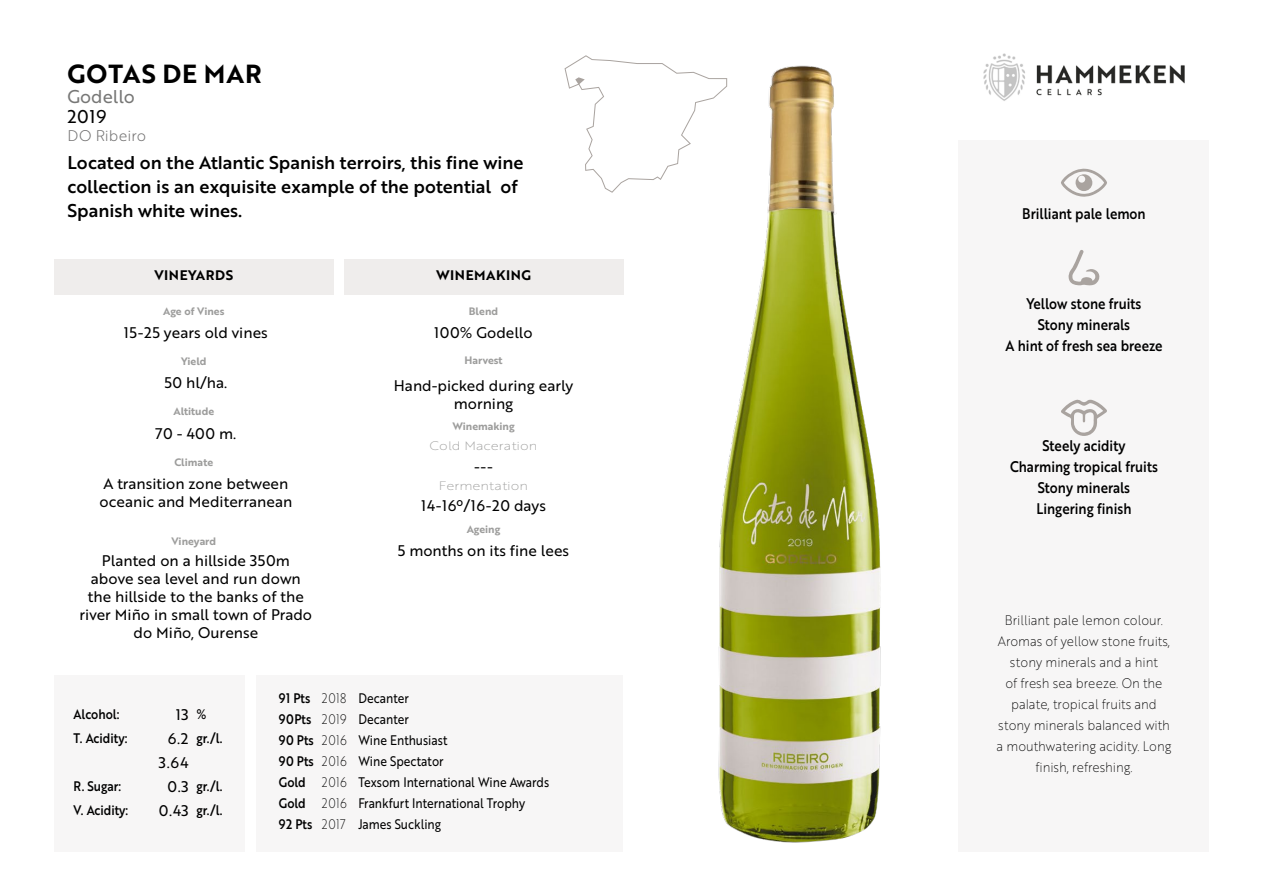
<style>
.page{position:relative;width:1263px;height:893px;background:#fff}
.page>*{position:absolute;margin:0;border:0;box-sizing:border-box;transform-origin:0 0}
.t1{font:25.5px "Brother 1816 Bold";letter-spacing:.04em;color:#000}
.t2{font:18px/24px "Brother 1816 Medium";color:#000}
.t3{font:18px "Brother 1816 Regular";color:#777776}
.t4{font:18px "Brother 1816 Regular";color:#000}
.t5{font:15px/18px "Brother 1816 Regular";color:#000;text-align:center}
.t6{font:15px/21px "Brother 1816 Medium";color:#000;text-align:center;scale:.88 1}
.t7{font:15px "Brother 1816 Light";color:#706f6f}
.t8{font:13.5px/21px "Brother 1816 Thin";color:#000;text-align:center;scale:.92 1}
.t9{font:13.5px/21px "Brother 1816 Regular";color:#000;scale:.87 1}
.t10{font:13.5px/21px "Brother 1816 Medium";color:#000;scale:.88 1}
.t11{font:13.5px/21px "Brother 1816 Thin";color:#000;text-align:justify;scale:.87 1}
.t12{font:13.5px "Brother 1816 Bold";letter-spacing:.04em;color:#000}
.t13{font:12px "Brother 1816 Thin";color:#9d9d9c;scale:1.15 1}
.t14{font:10.5px "Brother 1816 Bold";color:#9d9d9c}
</style>
<div class="page">
<div style="left:958px;top:140px;width:251px;height:711px;background:#f7f6f6"></div>
<div style="left:257px;top:675px;width:366px;height:176px;background:#f7f6f6"></div>
<div style="left:54px;top:675px;width:190px;height:176px;background:#f7f6f6"></div>
<div style="left:344px;top:259px;width:279px;height:35px;background:#efedec"></div>
<div style="left:54px;top:259px;width:280px;height:35px;background:#efedec"></div>
<svg style="left:1061px;top:399px;width:46px;height:37px"></svg>
<svg style="left:1068px;top:250px;width:32px;height:35px"></svg>
<svg style="left:1061px;top:169px;width:46px;height:28px"></svg>
<img style="left:992px;top:53px;width:193px;height:48px">
<img style="left:606px;top:63px;width:386px;height:780px">
<svg style="left:564px;top:55px;width:163px;height:138px"></svg>
<h1 class="t1" style="left:67px;top:54px;width:196px">GOTAS DE MAR</h1>
<p class="t3" style="left:67px;top:83px;width:69px">Godello</p>
<p class="t4" style="left:67px;top:103px;width:40px">2019</p>
<p class="t7" style="left:67px;top:125px;width:80px">DO Ribeiro</p>
<p class="t2" style="left:67px;top:150px;width:458px">Located on the Atlantic Spanish terroirs, this fine wine collection is an exquisite example of the potential of<br>Spanish white wines.</p>
<p class="t12" style="left:154px;top:265px;width:80px">VINEYARDS</p>
<p class="t12" style="left:436px;top:265px;width:97px">WINEMAKING</p>
<p class="t14" style="left:163px;top:303px;width:63px">Age of Vines</p>
<p class="t14" style="left:469px;top:303px;width:31px">Blend</p>
<p class="t5" style="left:124px;top:323px;width:145px">15-25 years old vines</p>
<p class="t5" style="left:434px;top:323px;width:100px">100% Godello</p>
<p class="t5" style="left:164px;top:373px;width:64px">50 hl/ha.</p>
<p class="t5" style="left:394px;top:376px;width:181px">Hand-picked during early morning</p>
<p class="t5" style="left:155px;top:424px;width:83px">70 - 400 m.</p>
<p class="t5" style="left:474px;top:457px;width:20px">---</p>
<p class="t5" style="left:99px;top:474px;width:194px;text-align:left">A transition zone between oceanic and Mediterranean</p>
<p class="t14" style="left:181px;top:353px;width:27px">Yield</p>
<p class="t14" style="left:464px;top:352px;width:40px">Harvest</p>
<p class="t14" style="left:173px;top:404px;width:42px">Altitude</p>
<p class="t14" style="left:452px;top:419px;width:64px">Winemaking</p>
<p class="t13" style="left:430px;top:437px;width:95px">Cold Maceration</p>
<p class="t13" style="left:439px;top:477px;width:79px">Fermentation</p>
<p class="t14" style="left:174px;top:454px;width:40px">Climate</p>
<p class="t5" style="left:421px;top:496px;width:126px">14-16º/16-20 days</p>
<p class="t14" style="left:171px;top:533px;width:46px">Vineyard</p>
<p class="t5" style="left:80px;top:551px;width:234px">Planted on a hillside 350m above sea level and run down the hillside to the banks of the river Miño in small town of Prado do Miño, Ourense</p>
<p class="t14" style="left:467px;top:522px;width:35px">Ageing</p>
<p class="t5" style="left:398px;top:541px;width:173px">5 months on its fine lees</p>
<p class="t5" style="left:168px;top:702px;width:22px;line-height:23.9px">13<br>6.2</p>
<p class="t10" style="left:74px;top:704px;width:53px">Alcohol:</p>
<p class="t10" style="left:197px;top:704px;width:13px">%</p>
<p class="t10" style="left:74px;top:727px;width:63px">T. Acidity:</p>
<p class="t10" style="left:197px;top:727px;width:31px">gr./l.</p>
<p class="t5" style="left:159px;top:750px;width:31px;line-height:23.9px">3.64<br>0.3</p>
<p class="t10" style="left:74px;top:775px;width:56px">R. Sugar:</p>
<p class="t10" style="left:197px;top:775px;width:31px">gr./l.</p>
<p class="t10" style="left:74px;top:799px;width:64px">V. Acidity:</p>
<p class="t10" style="left:197px;top:799px;width:31px">gr./l.</p>
<p class="t5" style="left:159px;top:801px;width:31px">0.43</p>
<p class="t10" style="left:279px;top:687px;width:41px">91 Pts<br>90Pts<br>90 Pts<br>90 Pts<br>Gold<br>Gold<br>92 Pts</p>
<p class="t9" style="left:358px;top:687px;width:221px">Decanter<br>Decanter<br>Wine Enthusiast<br>Wine Spectator<br>Texsom International Wine Awards<br>Frankfurt International Trophy<br>James Suckling</p>
<p class="t11" style="left:322px;top:687px;width:30px">2018<br>2019<br>2016<br>2016<br>2016<br>2016<br>2017</p>
<p class="t6" style="left:1022px;top:203px;width:142px">Brilliant pale lemon</p>
<p class="t6" style="left:1005px;top:293px;width:180px">Yellow stone fruits<br>Stony minerals<br>A hint of fresh sea breeze</p>
<p class="t6" style="left:1010px;top:435px;width:169px">Steely acidity<br>Charming tropical fruits<br>Stony minerals<br>Lingering finish</p>
<p class="t8" style="left:996px;top:609px;width:191px">Brilliant pale lemon colour.<br>Aromas of yellow stone fruits, stony minerals and a hint<br>of fresh sea breeze. On the palate, tropical fruits and stony minerals balanced with a mouthwatering acidity. Long finish, refreshing.</p>
</div>
